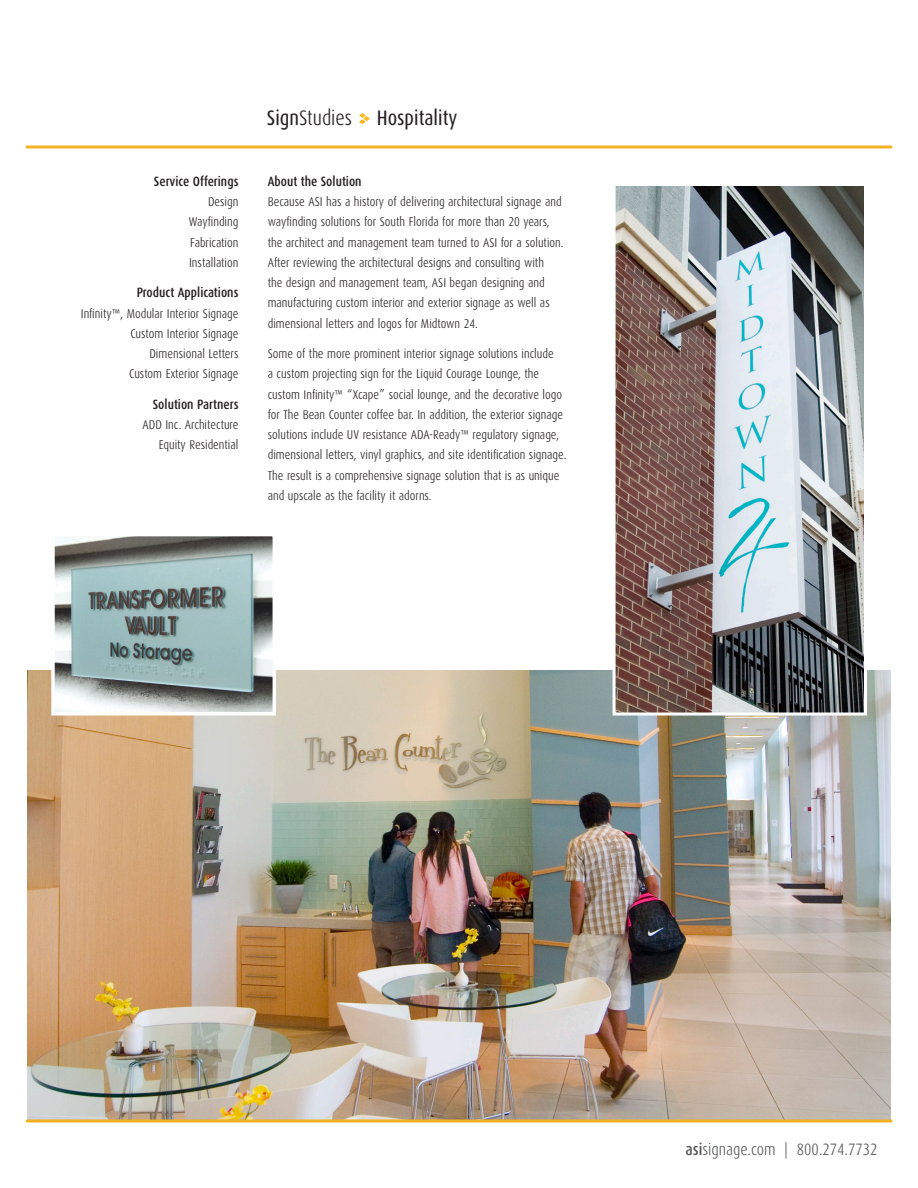
<style>
.page{position:relative;width:918px;height:1188px;background:#fff}
.page>*{position:absolute;margin:0;border:0;box-sizing:border-box;transform-origin:0 0}
.t1{font:300 21px "Dax Condensed";color:#231f20}
.t2{font:21px "Dax Condensed";color:#231f20}
.t3{font:300 16.5px "Dax Condensed";color:#57585a}
.MOD_CS_Side_Tab_Titl{font:500 13.5px "Dax Condensed";color:#231f20}
.MOD_CS_Body_Subhead{font:500 13.5px "Dax Condensed";color:#231f20}
.MOD_Body_Copy{font:300 12.75px/20.2px "Dax Condensed";color:#231f20}
.MOD_CS_Side_Tab{font:300 12.75px "Dax Condensed";color:#231f20}
.s1{font-weight:400}
.s2{font-weight:500}
</style>
<div class="page">
<img style="left:27px;top:670px;width:864px;height:449px">
<img style="left:611px;top:186px;width:258px;height:531px">
<svg style="left:50px;top:536px;width:228px;height:181px;background:#9baaa9"></svg>
<svg style="left:359px;top:113px;width:11px;height:11px"></svg>
<hr style="left:27px;top:146px;width:864px;height:2px;background:#f3b124">
<hr style="left:27px;top:1119px;width:864px;height:3px;background:#f3b124">
<p class="MOD_CS_Side_Tab_Titl" style="left:154px;top:174px;width:86px">Service Offerings</p>
<p class="MOD_CS_Side_Tab" style="left:208px;top:195px;width:32px">Design</p>
<p class="MOD_CS_Side_Tab" style="left:189px;top:215px;width:51px">Wayfinding</p>
<p class="MOD_CS_Side_Tab" style="left:190px;top:235px;width:50px">Fabrication</p>
<p class="MOD_CS_Side_Tab" style="left:189px;top:256px;width:51px">Installation</p>
<p class="MOD_CS_Side_Tab_Titl" style="left:137px;top:285px;width:103px">Product Applications</p>
<p class="MOD_CS_Side_Tab" style="left:81px;top:306px;width:159px">Infinity™, Modular Interior Signage</p>
<p class="MOD_CS_Side_Tab" style="left:130px;top:327px;width:110px">Custom Interior Signage</p>
<p class="MOD_CS_Side_Tab" style="left:149px;top:347px;width:91px">Dimensional Letters</p>
<p class="MOD_CS_Side_Tab" style="left:129px;top:367px;width:111px">Custom Exterior Signage</p>
<p class="MOD_CS_Side_Tab_Titl" style="left:153px;top:397px;width:87px">Solution Partners</p>
<p class="MOD_CS_Side_Tab" style="left:142px;top:418px;width:98px">ADD Inc. Architecture</p>
<p class="MOD_CS_Side_Tab" style="left:159px;top:438px;width:81px">Equity Residential</p>
<h1 class="t1" style="left:267px;top:106px;width:87px"><span class="s1">Sign</span>Studies</h1>
<p class="t2" style="left:377px;top:106px;width:82px">Hospitality</p>
<p class="MOD_CS_Body_Subhead" style="left:268px;top:174px;width:95px">About the Solution</p>
<p class="MOD_Body_Copy" style="left:268px;top:192px;width:297px">Because ASI has a history of delivering architectural signage and wayfinding solutions for South Florida for more than 20 years, the architect and management team turned to ASI for a solution.<br>After reviewing the architectural designs and consulting with<br>the design and management team, ASI began designing and manufacturing custom interior and exterior signage as well as dimensional letters and logos for Midtown 24.</p>
<p class="MOD_Body_Copy" style="left:268px;top:344px;width:300px">Some of the more prominent interior signage solutions include<br>a custom projecting sign for the Liquid Courage Lounge, the custom Infinity™ “Xcape” social lounge, and the decorative logo for The Bean Counter coffee bar. In addition, the exterior signage solutions include UV resistance ADA-Ready™ regulatory signage, dimensional letters, vinyl graphics, and site identification signage.<br>The result is a comprehensive signage solution that is as unique and upscale as the facility it adorns.</p>
<p class="t3" style="left:686px;top:1140px;width:193px"><span class="s2">asi</span>signage.com | 800.274.7732</p>
</div>
